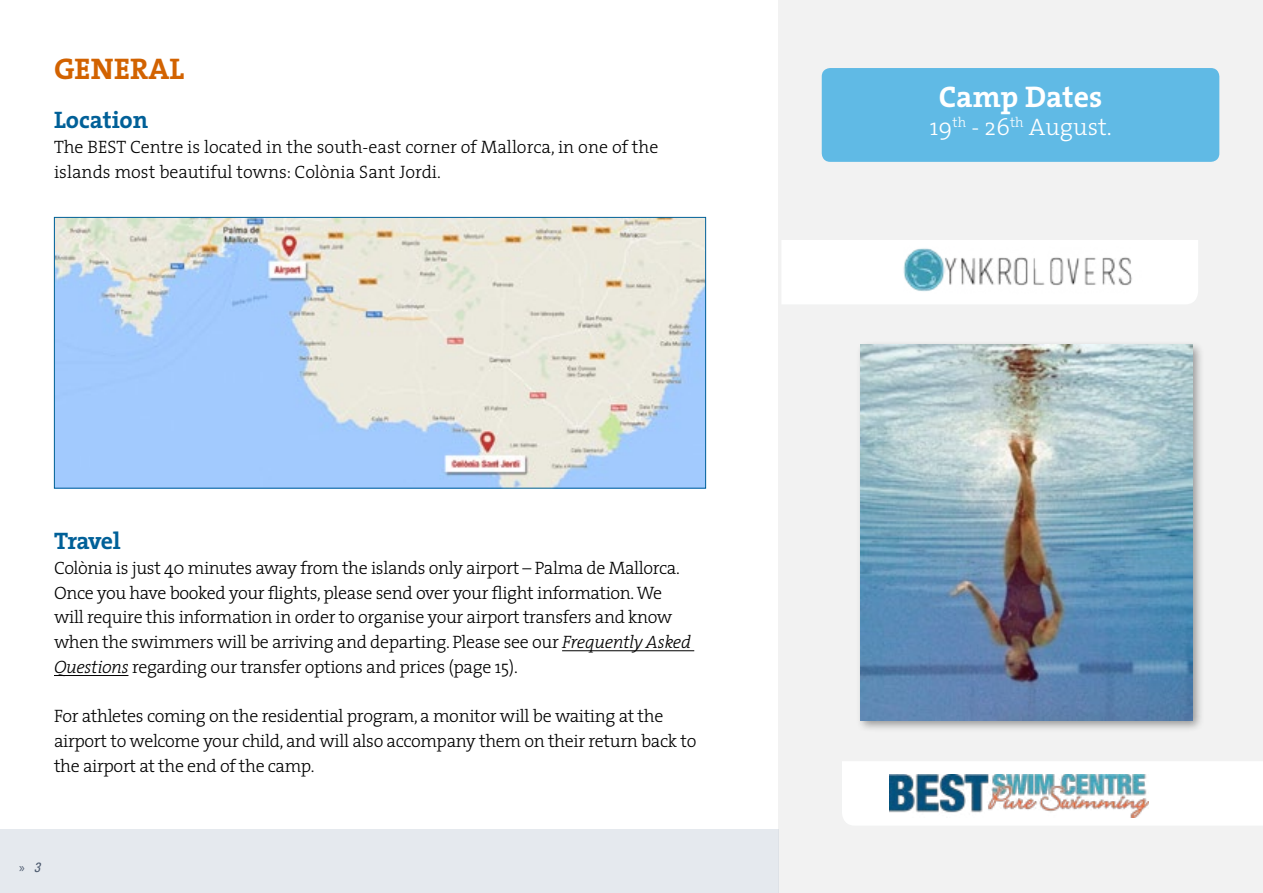
<style>
.page{position:relative;width:1263px;height:893px;background:#fff}
.page>*{position:absolute;margin:0;border:0;box-sizing:border-box;transform-origin:0 0}
.t1{font:700 30px "The Serif";color:#fff}
.t2{font:700 30px "The Serif";color:#d26200}
.t3{font:300 24px "The Serif";color:#fff}
.t4{font:700 24px "The Serif";letter-spacing:-.015em;color:#006098}
.t5{font:300 18px/24.8px "The Serif";letter-spacing:-.02em;color:#000}
.t6{font:300 18px/24.8px "The Serif";color:#000}
.t7{font:13.5px "Myriad Pro";color:#4d5a6e}
.s1{font-style:italic}
.s2{font-family:"Univers";font-style:italic;font-stretch:condensed}
</style>
<div class="page">
<div style="left:778px;top:0;width:485px;height:893px;background:#f2f2f2"></div>
<div style="left:0;top:829px;width:778px;height:64px;background:#e5e9ee"></div>
<div style="left:857px;top:341px;width:348px;height:391px;background:#000;opacity:.38"></div>
<img style="left:860px;top:344px;width:332px;height:376px">
<hr style="left:562px;top:650px;width:132px;height:1px;background:#000">
<hr style="left:54px;top:675px;width:74px;height:1px;background:#000">
<img style="left:56px;top:219px;width:648px;height:267px">
<div style="left:54px;top:217px;width:652px;height:271px;border:1px solid #006098"></div>
<div style="left:822px;top:68px;width:397px;height:94px;background:#60bae5;border-radius:9px"></div>
<div style="left:842px;top:762px;width:421px;height:63px;background:#fff"></div>
<div style="left:782px;top:240px;width:416px;height:64px;background:#fff"></div>
<img style="left:889px;top:775px;width:259px;height:42px">
<img style="left:892px;top:240px;width:257px;height:64px">
<h1 class="t2" style="left:54px;top:44px;width:132px">GENERAL</h1>
<h2 class="t4" style="left:54px;top:100px;width:96px">Location</h2>
<p class="t6" style="left:54px;top:134px;width:606px">The BEST Centre is located in the south-east corner of Mallorca, in one of the islands most beautiful towns: Colònia Sant Jordi.</p>
<h2 class="t4" style="left:54px;top:521px;width:68px">Travel</h2>
<p class="t5" style="left:54px;top:555px;width:639px">Colònia is just 40 minutes away from the islands only airport – Palma de Mallorca.<br>Once you have booked your flights, please send over your flight information. We will require this information in order to organise your airport transfers and know when the swimmers will be arriving and departing. Please see our <span class="s1">Frequently Asked Questions</span> regarding our transfer options and prices (page 15).</p>
<p class="t5" style="left:54px;top:703px;width:644px">For athletes coming on the residential program, a monitor will be waiting at the airport to welcome your child, and will also accompany them on their return back to the airport at the end of the camp.</p>
<p class="t7" style="left:19px;top:860px;width:22px">» <span class="s2">3</span></p>
<h1 class="t1" style="left:939px;top:71px;width:165px">Camp Dates</h1>
<h2 class="t3" style="left:930px;top:107px;width:184px">19<sup>th</sup> - 26<sup>th</sup> August.</h2>
</div>
